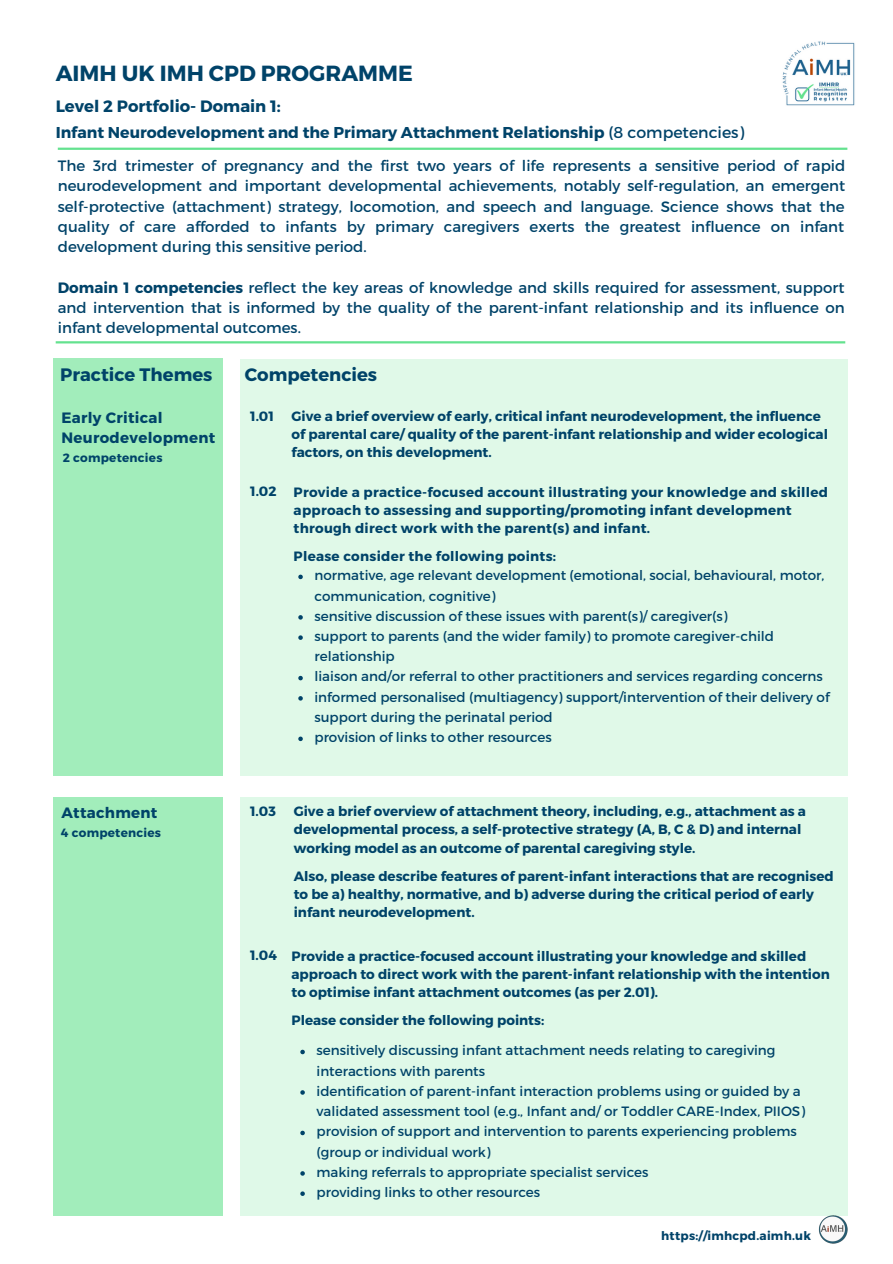
<style>
.page{position:relative;width:893px;height:1264px;background:#fff}
.page>*{position:absolute;margin:0;border:0;box-sizing:border-box;transform-origin:0 0}
.t1{font:700 21.9px "Montserrat";color:#004369}
.t2{font:700 18px "Montserrat";color:#004369}
.t3{font:700 16.35px "Montserrat";color:#004369}
.t4{font:700 15.75px "Montserrat";color:#004369}
.t5{font:15px/20.2px "Montserrat";color:#004369;text-align:justify}
.t6{font:700 15px "Montserrat";letter-spacing:.02em;color:#004369}
.t7{font:13.5px/20.2px "Montserrat";color:#004369}
.t8{font:700 13.5px/18.1px "Montserrat";color:#004369}
.t9{font:700 13.5px/18.1px "Montserrat";letter-spacing:.02em;color:#004369}
.t10{font:700 12px "Montserrat";letter-spacing:.02em;color:#004369}
.s1{font-weight:400}
.s2{font-weight:700}
</style>
<div class="page">
<div style="left:53px;top:358px;width:170px;height:417px;background:#a2edbb"></div>
<div style="left:240px;top:359px;width:607px;height:416px;background:#e0f9e8"></div>
<hr style="left:58px;top:148px;width:789px;height:2px;background:#64e28f">
<svg style="left:298px;top:574px;width:5px;height:5px"></svg>
<svg style="left:298px;top:615px;width:5px;height:4px"></svg>
<svg style="left:298px;top:635px;width:5px;height:5px"></svg>
<svg style="left:298px;top:676px;width:5px;height:4px"></svg>
<svg style="left:298px;top:696px;width:5px;height:4px"></svg>
<svg style="left:298px;top:736px;width:5px;height:5px"></svg>
<div style="left:53px;top:796px;width:170px;height:419px;background:#a2edbb"></div>
<div style="left:240px;top:796px;width:607px;height:419px;background:#dff9e8"></div>
<svg style="left:300px;top:1049px;width:5px;height:5px"></svg>
<svg style="left:300px;top:1090px;width:5px;height:4px"></svg>
<svg style="left:300px;top:1130px;width:5px;height:5px"></svg>
<svg style="left:300px;top:1171px;width:5px;height:4px"></svg>
<svg style="left:300px;top:1191px;width:5px;height:4px"></svg>
<hr style="left:56px;top:341px;width:789px;height:2px;background:#64e28f">
<img style="left:818px;top:1215px;width:29px;height:28px">
<img style="left:782px;top:41px;width:73px;height:65px">
<p class="t1" style="left:56px;top:59px;width:358px">AIMH UK IMH CPD PROGRAMME</p>
<p class="t3" style="left:56px;top:96px;width:227px">Level 2 Portfolio- Domain 1:</p>
<p class="t4" style="left:56px;top:122px;width:689px">Infant Neurodevelopment and the Primary Attachment Relationship <span class="s1">(8 competencies)</span></p>
<p class="t5" style="left:58px;top:155px;width:789px">The 3rd trimester of pregnancy and the first two years of life represents a sensitive period of rapid neurodevelopment and important developmental achievements, notably self-regulation, an emergent self-protective (attachment) strategy, locomotion, and speech and language. Science shows that the quality of care afforded to infants by primary caregivers exerts the greatest influence on infant development during this sensitive period.</p>
<p class="t5" style="left:58px;top:276px;width:788px"><span class="s2">Domain 1 competencies</span> reflect the key areas of knowledge and skills required for assessment, support and intervention that is informed by the quality of the parent-infant relationship and its influence on infant developmental outcomes.</p>
<p class="t2" style="left:60px;top:363px;width:154px">Practice Themes</p>
<p class="t2" style="left:245px;top:363px;width:134px">Competencies</p>
<p class="t6" style="left:61px;top:408px;width:103px">Early Critical</p>
<p class="t6" style="left:61px;top:428px;width:155px">Neurodevelopment</p>
<p class="t10" style="left:63px;top:450px;width:101px">2 competencies</p>
<p class="t8" style="left:250px;top:406px;width:25px">1.01</p>
<p class="t8" style="left:291px;top:406px;width:538px">Give a brief overview of early, critical infant neurodevelopment, the influence of parental care/ quality of the parent-infant relationship and wider ecological factors, on this development.</p>
<p class="t8" style="left:250px;top:481px;width:28px">1.02</p>
<p class="t9" style="left:293px;top:482px;width:536px">Provide a practice-focused account illustrating your knowledge and skilled approach to assessing and supporting/promoting infant development through direct work with the parent(s) and infant.</p>
<p class="t9" style="left:293px;top:546px;width:264px">Please consider the following points:</p>
<p class="t7" style="left:314px;top:564px;width:511px">normative, age relevant development (emotional, social, behavioural, motor, communication, cognitive)</p>
<p class="t7" style="left:314px;top:605px;width:414px">sensitive discussion of these issues with parent(s)/ caregiver(s)</p>
<p class="t7" style="left:314px;top:625px;width:461px">support to parents (and the wider family) to promote caregiver-child relationship</p>
<p class="t7" style="left:314px;top:666px;width:510px">liaison and/or referral to other practitioners and services regarding concerns</p>
<p class="t7" style="left:314px;top:686px;width:516px">informed personalised (multiagency) support/intervention of their delivery of support during the perinatal period</p>
<p class="t7" style="left:314px;top:726px;width:239px">provision of links to other resources</p>
<p class="t6" style="left:61px;top:803px;width:97px">Attachment</p>
<p class="t8" style="left:250px;top:802px;width:27px">1.03</p>
<p class="t8" style="left:294px;top:801px;width:513px">Give a brief overview of attachment theory, including, e.g., attachment as a developmental process, a self-protective strategy (A, B, C &amp; D) and internal working model as an outcome of parental caregiving style.</p>
<p class="t8" style="left:294px;top:866px;width:541px">Also, please describe features of parent-infant interactions that are recognised to be a) healthy, normative, and b) adverse during the critical period of early infant neurodevelopment.</p>
<p class="t8" style="left:250px;top:945px;width:28px">1.04</p>
<p class="t8" style="left:291px;top:946px;width:539px">Provide a practice-focused account illustrating your knowledge and skilled approach to direct work with the parent-infant relationship with the intention to optimise infant attachment outcomes (as per 2.01).</p>
<p class="t8" style="left:291px;top:1010px;width:254px">Please consider the following points:</p>
<p class="t7" style="left:316px;top:1039px;width:460px">sensitively discussing infant attachment needs relating to caregiving interactions with parents</p>
<p class="t7" style="left:316px;top:1080px;width:490px">identification of parent-infant interaction problems using or guided by a validated assessment tool (e.g., Infant and/ or Toddler CARE-Index, PIIOS)</p>
<p class="t7" style="left:316px;top:1120px;width:482px">provision of support and intervention to parents experiencing problems (group or individual work)</p>
<p class="t7" style="left:316px;top:1161px;width:333px">making referrals to appropriate specialist services</p>
<p class="t7" style="left:316px;top:1181px;width:225px">providing links to other resources</p>
<p class="t10" style="left:61px;top:825px;width:102px">4 competencies</p>
<p class="t10" style="left:661px;top:1227px;width:151px">https://imhcpd.aimh.uk</p>
</div>
